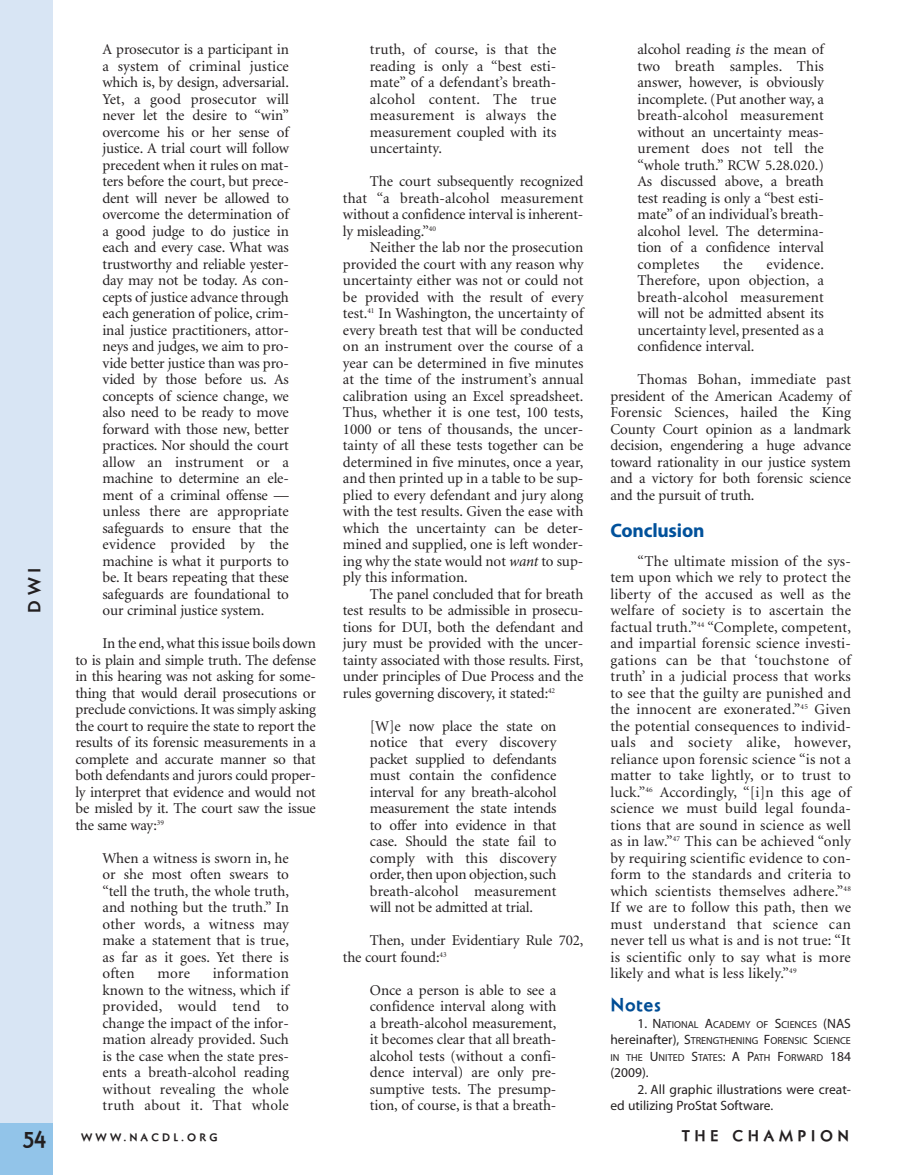
<style>
.page{position:relative;width:905px;height:1175px;background:#fff}
.page>*{position:absolute;margin:0;border:0;box-sizing:border-box;transform-origin:0 0}
.t1{font:700 21px "Naniara";color:#231f20;scale:.95 1}
.t2{font:700 19.5px "Myriad Pro";letter-spacing:-.01em;color:#01519b}
.t3{font:700 18px "Naniara";letter-spacing:.035em;color:#014d95}
.t4{font:700 16.5px "Naniara";color:#231f20}
.t5{font:15px/16.5px "Minion";letter-spacing:-.005em;color:#231f20;text-align:justify}
.t6{font:700 15px "Naniara";letter-spacing:.3em;color:#231f20}
.t7{font:13.5px/16.5px "Myriad";color:#231f20}
.t8{font:700 10.5px "Naniara";letter-spacing:.3em;color:#231f20}
.t9{font:10.2px/16.5px "Myriad";color:#231f20;text-align:justify}
.s1{font-family:"Minion Pro";font-style:italic}
.s2{font-size:13.5px}
</style>
<div class="page">
<div style="left:0;top:0;width:53px;height:1174px;background:#d8e5f4"></div>
<div style="left:0;top:1123px;width:52px;height:51px;background:#92c4e9"></div>
<p class="t4" style="left:28px;top:613px;width:47px;rotate:-90deg">DWI</p>
<h1 class="t1" style="left:22px;top:1128px;width:27px">54</h1>
<p class="t5" style="left:102px;top:42px;width:188px">A prosecutor is a participant in a system of criminal justice which is, by design, adversarial.<br>Yet, a good prosecutor will never let the desire to “win” overcome his or her sense of justice. A trial court will follow precedent when it rules on mat&shy;ters before the court, but prece&shy;dent will never be allowed to overcome the determination of a good judge to do justice in each and every case. What was trustworthy and reliable yester&shy;day may not be today. As con&shy;cepts of justice advance through each generation of police, crim&shy;inal justice practitioners, attor&shy;neys and judges, we aim to pro&shy;vide better justice than was pro&shy;vided by those before us. As concepts of science change, we also need to be ready to move forward with those new, better practices. Nor should the court allow an instrument or a machine to determine an ele&shy;ment of a criminal offense — unless there are appropriate safeguards to ensure that the evidence provided by the machine is what it purports to be. It bears repeating that these safeguards are foundational to our criminal justice system.</p>
<p class="t5" style="left:75px;top:636px;width:242px;text-indent:27px">In the end, what this issue boils down to is plain and simple truth. The defense in this hearing was not asking for some&shy;thing that would derail prosecutions or preclude convictions. It was simply asking the court to require the state to report the results of its forensic measurements in a complete and accurate manner so that both defendants and jurors could proper&shy;ly interpret that evidence and would not be misled by it. The court saw the issue the same way:<sup>39</sup></p>
<p class="t5" style="left:102px;top:851px;width:188px">When a witness is sworn in, he or she most often swears to “tell the truth, the whole truth, and nothing but the truth.” In other words, a witness may make a statement that is true, as far as it goes. Yet there is often</p>
<p class="t5" style="left:102px;top:966px;width:188px;text-indent:110px">information known to the witness, which if provided, would tend to change the impact of the infor&shy;mation already provided. Such is the case when the state pres&shy;ents a breath-alcohol reading without revealing the whole truth about it. That whole</p>
<p class="t5" style="left:157px;top:966px;width:34px">more</p>
<p class="t5" style="left:370px;top:42px;width:188px">truth, of course, is that the reading is only a “best esti&shy;mate” of a defendant’s breath&shy;alcohol content. The true measurement is always the measurement coupled with its uncertainty.</p>
<p class="t5" style="left:343px;top:174px;width:242px;text-indent:27px">The court subsequently recognized that “a breath-alcohol measurement without a confidence interval is inherent&shy;ly misleading.”<sup>40</sup></p>
<p class="t5" style="left:343px;top:240px;width:242px;text-indent:27px">Neither the lab nor the prosecution provided the court with any reason why uncertainty either was not or could not be provided with the result of every test.<sup>41</sup> In Washington, the uncertainty of every breath test that will be conducted on an instrument over the course of a year can be determined in five minutes at the time of the instrument’s annual calibration using an Excel spreadsheet.<br>Thus, whether it is one test, 100 tests, 1000 or tens of thousands, the uncer&shy;tainty of all these tests together can be determined in five minutes, once a year, and then printed up in a table to be sup&shy;plied to every defendant and jury along with the test results. Given the ease with which the uncertainty can be deter&shy;mined and supplied, one is left wonder&shy;ing why the state would not <span class="s1">want</span> to sup&shy;ply this information.</p>
<p class="t5" style="left:343px;top:587px;width:242px;text-indent:27px">The panel concluded that for breath test results to be admissible in prosecu&shy;tions for DUI, both the defendant and jury must be provided with the uncer&shy;tainty associated with those results. First, under principles of Due Process and the rules governing discovery, it stated:<sup>42</sup></p>
<p class="t5" style="left:370px;top:719px;width:188px">[W]e now place the state on notice that every discovery packet supplied to defendants must contain the confidence interval for any breath-alcohol measurement the state intends to offer into evidence in that case. Should the state fail to comply with this discovery order,then upon objection,such breath-alcohol measurement will not be admitted at trial.</p>
<p class="t5" style="left:343px;top:933px;width:242px;text-indent:27px">Then, under Evidentiary Rule 702, the court found:<sup>43</sup></p>
<p class="t5" style="left:370px;top:983px;width:188px">Once a person is able to see a confidence interval along with a breath-alcohol measurement, it becomes clear that all breath&shy;alcohol tests (without a confi&shy;dence interval) are only pre&shy;sumptive tests. The presump&shy;tion, of course, is that a breath-</p>
<p class="t5" style="left:637px;top:42px;width:188px">alcohol reading <span class="s1">is</span> the mean of two breath samples. This answer, however, is obviously incomplete. (Put another way, a breath-alcohol measurement without an uncertainty meas&shy;urement does not tell the “whole truth.” RCW 5.28.020.)<br>As discussed above, a breath test reading is only a “best esti&shy;mate” of an individual’s breath&shy;alcohol level. The determina&shy;tion of a confidence interval completes</p>
<p class="t5" style="left:637px;top:257px;width:188px;text-indent:129px">evidence.<br>Therefore, upon objection, a breath-alcohol measurement will not be admitted absent its uncertainty level, presented as a confidence interval.</p>
<p class="t5" style="left:610px;top:372px;width:242px;text-indent:27px">Thomas Bohan, immediate past president of the American Academy of Forensic Sciences, hailed the King County Court opinion as a landmark decision, engendering a huge advance toward rationality in our justice system and a victory for both forensic science and the pursuit of truth.</p>
<h2 class="t2" style="left:610px;top:523px;width:95px">Conclusion</h2>
<p class="t5" style="left:610px;top:554px;width:242px;text-indent:27px">“The ultimate mission of the sys&shy;tem upon which we rely to protect the liberty of the accused as well as the welfare of society is to ascertain the factual truth.”<sup>44</sup> “Complete, competent, and impartial forensic science investi&shy;gations can be that ‘touchstone of truth’ in a judicial process that works to see that the guilty are punished and the innocent are exonerated.”<sup>45</sup> Given the potential consequences to individ&shy;uals and society alike, however, reliance upon forensic science “is not a matter to take lightly, or to trust to luck.”<sup>46</sup> Accordingly, “[i]n this age of science we must build legal founda&shy;tions that are sound in science as well as in law.”<sup>47</sup> This can be achieved “only by requiring scientific evidence to con&shy;form to the standards and criteria to which scientists themselves adhere.”<sup>48<br></sup>If we are to follow this path, then we must understand that science can never tell us what is and is not true: “It is scientific only to say what is more likely and what is less likely.”<sup>49</sup></p>
<p class="t3" style="left:610px;top:998px;width:52px">Notes</p>
<p class="t9" style="left:610px;top:1017px;width:242px;text-indent:27px"><span class="s2">1. N</span>ATIONAL <span class="s2">A</span>CADEMY OF <span class="s2">S</span>CIENCES <span class="s2">(NAS hereinafter), S</span>TRENGTHENING <span class="s2">F</span>ORENSIC <span class="s2">S</span>CIENCE IN THE <span class="s2">U</span>NITED <span class="s2">S</span>TATES<span class="s2">: A P</span>ATH <span class="s2">F</span>ORWARD <span class="s2">184</span></p>
<p class="t7" style="left:610px;top:1065px;width:40px">(2009).</p>
<p class="t7" style="left:610px;top:1082px;width:242px;text-indent:27px">2. All graphic illustrations were creat&shy;ed utilizing ProStat Software.</p>
<p class="t5" style="left:723px;top:257px;width:21px">the</p>
<p class="t8" style="left:81px;top:1133px;width:138px">WWW.NACDL.ORG</p>
<p class="t6" style="left:681px;top:1130px;width:169px">THE CHAMPION</p>
</div>
